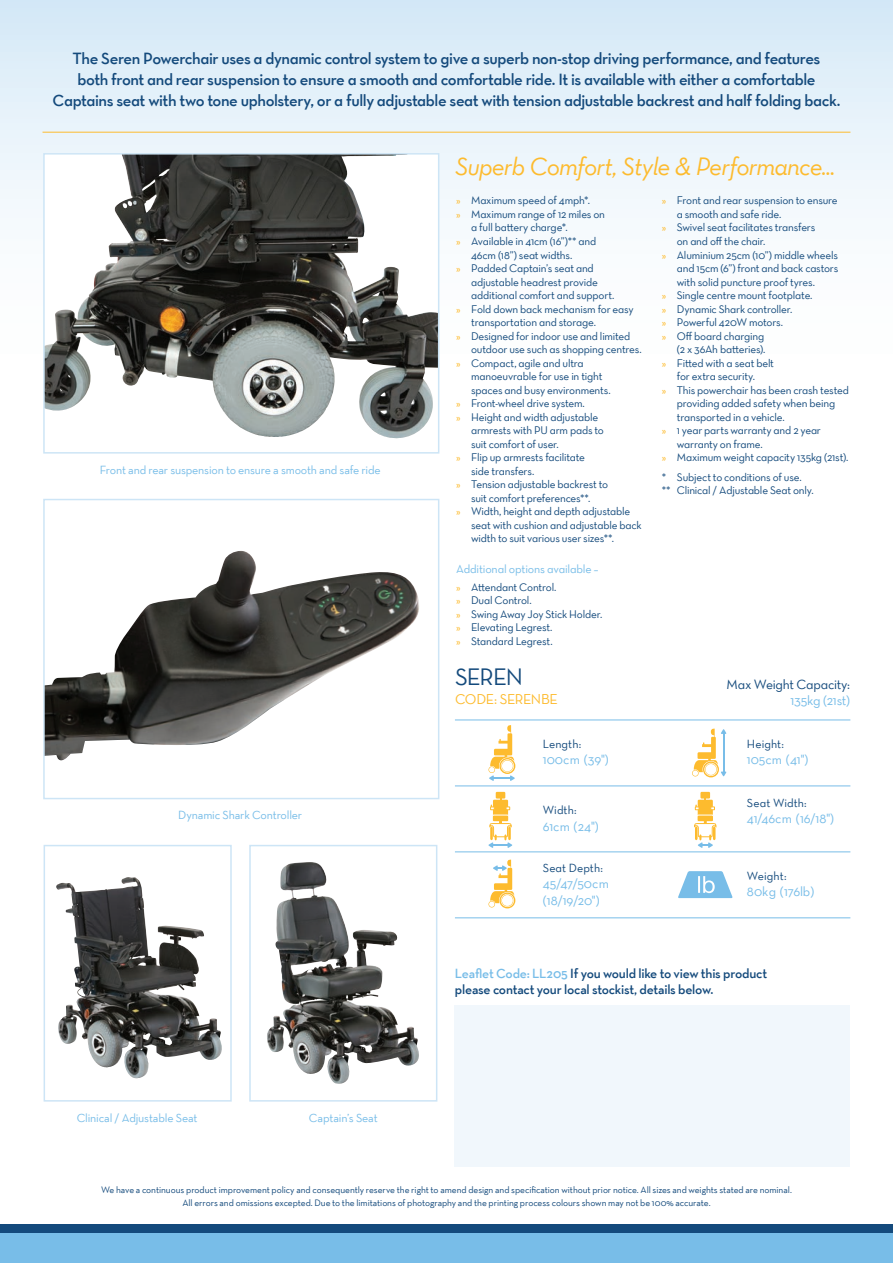
<style>
.page{position:relative;width:893px;height:1263px;background:#fff}
.page>*{position:absolute;margin:0;border:0;box-sizing:border-box;transform-origin:0 0}
.t1{font:25.5px "Neutraface Text TT Book Italic Alt";letter-spacing:-.035em;color:#fdbb2e}
.t2{font:24.15px "Neutraface Text TT Book Alt";letter-spacing:-.045em;color:#144a7c}
.Back_Top_Para{font:16.5px "Neutraface Text TT Demi Alt";letter-spacing:-.025em;color:#144a7c}
.t3{font:14.4px "Neutraface Text TT Book Alt";letter-spacing:-.025em;color:#fdbb2e}
.t4{font:13.65px "Neutraface Text TT Book Alt";letter-spacing:-.02em;color:#144a7c}
.t5{font:13.65px "Neutraface Text TT Book Alt";letter-spacing:-.015em;color:#78bde8}
.t6{font:600 13.5px "Neutraface Text TT";letter-spacing:-.015em;color:#144a7c}
.Bullet_Point_Copy{font:13.5px "Neutraface Text TT Book Alt";letter-spacing:-.005em;color:#78bde8}
.t7{font:12px "Neutraface Text TT";letter-spacing:-.015em;color:#78bde8}
.Bullet_Point_Copy-2{font:12px "Neutraface Text TT Book Alt";letter-spacing:.005em;color:#144a7c}
.t8{font:12px "Neutraface Text TT Book Alt";letter-spacing:-.015em;color:#78bde8}
.t9{font:11.25px/13.5px "Neutraface Text TT Book Alt";letter-spacing:-.015em;color:#144a7c}
.t10{font:9.45px "Neutraface Text TT";letter-spacing:-.005em;color:#144a7c}
.s1{color:#fdbb2e}
.s2{color:#78bde8}
</style>
<div class="page">
<div style="left:0;top:0;width:893px;height:466px;background:linear-gradient(to bottom,#dbecf8,#fff)"></div>
<div style="left:455px;top:1005px;width:395px;height:162px;background:#f1f7fc"></div>
<svg style="left:454px;top:1005px;width:317px;height:2px"></svg>
<div style="left:0;top:1230px;width:893px;height:33px;background:#78bde8"></div>
<div style="left:0;top:1224px;width:893px;height:8px;background:#144a7c"></div>
<img style="left:46px;top:551px;width:373px;height:209px">
<div style="left:43px;top:499px;width:396px;height:300px;border:2px solid #cde5f6"></div>
<svg style="left:46px;top:156px;width:390px;height:295px"></svg>
<img style="left:46px;top:156px;width:284px;height:281px">
<div style="left:43px;top:153px;width:396px;height:301px;border:2px solid #cde5f6"></div>
<svg style="left:58px;top:877px;width:164px;height:202px"></svg>
<img style="left:56px;top:878px;width:82px;height:128px">
<div style="left:44px;top:845px;width:188px;height:256px;border:2px solid #cde5f6"></div>
<img style="left:267px;top:863px;width:152px;height:221px">
<div style="left:249px;top:845px;width:188px;height:256px;border:2px solid #cde5f6"></div>
<hr style="left:43px;top:132px;width:807px;height:1px;background:#fdbb2e">
<hr style="left:455px;top:719px;width:395px;height:1px;background:#78bde8">
<hr style="left:455px;top:785px;width:395px;height:1px;background:#78bde8">
<hr style="left:455px;top:851px;width:395px;height:1px;background:#78bde8">
<hr style="left:455px;top:917px;width:395px;height:1px;background:#78bde8">
<svg style="left:678px;top:871px;width:55px;height:27px"></svg>
<svg style="left:692px;top:728px;width:34px;height:49px"></svg>
<hr style="left:723px;top:733px;width:1px;height:39px;background:#78bde8">
<svg style="left:488px;top:725px;width:27px;height:56px"></svg>
<hr style="left:491px;top:777px;width:22px;height:2px;background:#78bde8">
<svg style="left:488px;top:859px;width:27px;height:49px"></svg>
<svg style="left:493px;top:800px;width:15px;height:20px"></svg>
<div style="left:496px;top:792px;width:9px;height:6px;background:#fdbb2e"></div>
<div style="left:492px;top:815px;width:17px;height:7px;background:#fdbb2e;border-radius:2px"></div>
<div style="left:492px;top:815px;width:17px;height:7px;border:1px solid #fff;border-radius:2px"></div>
<svg style="left:488px;top:818px;width:24px;height:30px"></svg>
<svg style="left:490px;top:798px;width:20px;height:12px"></svg>
<svg style="left:698px;top:800px;width:15px;height:20px"></svg>
<div style="left:700px;top:792px;width:10px;height:6px;background:#fdbb2e"></div>
<div style="left:697px;top:815px;width:16px;height:7px;background:#fdbb2e;border-radius:2px"></div>
<div style="left:697px;top:815px;width:17px;height:7px;border:1px solid #fff;border-radius:2px"></div>
<svg style="left:694px;top:818px;width:23px;height:30px"></svg>
<svg style="left:695px;top:798px;width:20px;height:12px"></svg>
<p class="Back_Top_Para" style="left:73px;top:48px;width:749px">The Seren Powerchair uses a dynamic control system to give a superb non-stop driving performance, and features</p>
<p class="Back_Top_Para" style="left:77px;top:69px;width:740px">both front and rear suspension to ensure a smooth and comfortable ride. It is available with either a comfortable</p>
<p class="Back_Top_Para" style="left:53px;top:90px;width:789px">Captains seat with two tone upholstery, or a fully adjustable seat with tension adjustable backrest and half folding back.</p>
<p class="t7" style="left:100px;top:462px;width:283px">Front and rear suspension to ensure a smooth and safe ride</p>
<p class="t7" style="left:178px;top:808px;width:125px">Dynamic Shark Controller</p>
<p class="t7" style="left:77px;top:1110px;width:122px">Clinical / Adjustable Seat</p>
<p class="t7" style="left:309px;top:1110px;width:70px">Captain’s Seat</p>
<p class="t1" style="left:455px;top:150px;width:382px">Superb Comfort, Style &amp; Performance...</p>
<p class="t9" style="left:456px;top:194px;width:135px"><span class="s1">»</span> Maximum speed of 4mph*.</p>
<p class="t9" style="left:471px;top:207px;width:135px;text-indent:-15px"><span class="s1">»</span> Maximum range of 12 miles on a full battery charge*.</p>
<p class="t9" style="left:471px;top:234px;width:127px;text-indent:-15px"><span class="s1">»</span> Available in 41cm (16”)** and<br>46cm (18”) seat widths.</p>
<p class="t9" style="left:471px;top:261px;width:145px;text-indent:-15px"><span class="s1">»</span> Padded Captain’s seat and adjustable headrest provide additional comfort and support.</p>
<p class="t9" style="left:471px;top:302px;width:164px;text-indent:-15px"><span class="s1">»</span> Fold down back mechanism for easy transportation and storage.</p>
<p class="t9" style="left:471px;top:329px;width:172px;text-indent:-15px"><span class="s1">»</span> Designed for indoor use and limited outdoor use such as shopping centres.</p>
<p class="t9" style="left:471px;top:356px;width:141px;text-indent:-15px"><span class="s1">»</span> Compact, agile and ultra manoeuvrable for use in tight spaces and busy environments.</p>
<p class="t9" style="left:456px;top:396px;width:130px"><span class="s1">»</span> Front-wheel drive system.</p>
<p class="t9" style="left:471px;top:410px;width:134px;text-indent:-15px"><span class="s1">»</span> Height and width adjustable armrests with PU arm pads to suit comfort of user.</p>
<p class="t9" style="left:471px;top:450px;width:115px;text-indent:-15px"><span class="s1">»</span> Flip up armrests facilitate side transfers.</p>
<p class="t9" style="left:456px;top:477px;width:154px;text-align:center"><span class="s1">»</span> Tension adjustable backrest to suit comfort preferences**.</p>
<p class="t9" style="left:471px;top:504px;width:172px;text-indent:-15px"><span class="s1">»</span> Width, height and depth adjustable seat with cushion and adjustable back width to suit various user sizes**.</p>
<p class="t8" style="left:456px;top:561px;width:144px">Additional options available –</p>
<p class="t9" style="left:456px;top:580px;width:102px"><span class="s1">»</span> Attendant Control.</p>
<p class="t9" style="left:456px;top:593px;width:77px"><span class="s1">»</span> Dual Control.</p>
<p class="t9" style="left:456px;top:607px;width:148px"><span class="s1">»</span> Swing Away Joy Stick Holder.</p>
<p class="t9" style="left:456px;top:620px;width:98px"><span class="s1">»</span> Elevating Legrest.</p>
<p class="t9" style="left:456px;top:634px;width:98px"><span class="s1">»</span> Standard Legrest.</p>
<p class="t2" style="left:455px;top:661px;width:69px">SEREN</p>
<p class="t3" style="left:455px;top:690px;width:105px">CODE: SERENBE</p>
<p class="Bullet_Point_Copy-2" style="left:543px;top:736px;width:40px">Length:</p>
<p class="Bullet_Point_Copy" style="left:543px;top:751px;width:68px">100cm (39")</p>
<p class="Bullet_Point_Copy-2" style="left:543px;top:803px;width:35px">Width:</p>
<p class="Bullet_Point_Copy" style="left:543px;top:818px;width:57px">61cm (24")</p>
<p class="Bullet_Point_Copy-2" style="left:543px;top:860px;width:62px">Seat Depth:</p>
<p class="Bullet_Point_Copy" style="left:543px;top:875px;width:68px">45/47/50cm</p>
<p class="Bullet_Point_Copy" style="left:543px;top:892px;width:58px">(18/19/20")</p>
<p class="t9" style="left:677px;top:194px;width:162px;text-indent:-15px"><span class="s1">»</span> Front and rear suspension to ensure a smooth and safe ride.</p>
<p class="t9" style="left:677px;top:221px;width:140px;text-indent:-15px"><span class="s1">»</span> Swivel seat facilitates transfers on and off the chair.</p>
<p class="t9" style="left:677px;top:248px;width:163px;text-align:justify;text-indent:-15px"><span class="s1">»</span> Aluminium 25cm (10”) middle wheels and 15cm (6”) front and back castors with solid puncture proof tyres.</p>
<p class="t9" style="left:662px;top:288px;width:152px"><span class="s1">»</span> Single centre mount footplate.</p>
<p class="t9" style="left:662px;top:302px;width:132px"><span class="s1">»</span> Dynamic Shark controller.</p>
<p class="t9" style="left:662px;top:315px;width:123px"><span class="s1">»</span> Powerful 420W motors.</p>
<p class="t9" style="left:662px;top:329px;width:105px;text-align:right"><span class="s1">»</span> Off board charging (2 x 36Ah batteries).</p>
<p class="t9" style="left:662px;top:356px;width:114px;text-align:center"><span class="s1">»</span> Fitted with a seat belt for extra security.</p>
<p class="t9" style="left:677px;top:383px;width:174px;text-indent:-15px"><span class="s1">»</span> This powerchair has been crash tested providing added safety when being transported in a vehicle.</p>
<p class="t9" style="left:677px;top:423px;width:146px;text-indent:-15px"><span class="s1">»</span> 1 year parts warranty and 2 year warranty on frame.</p>
<p class="t9" style="left:662px;top:447px;width:188px;line-height:19.5px"><span class="s1">»</span> Maximum weight capacity 135kg (21st). * Subject to conditions of use.</p>
<p class="t9" style="left:662px;top:483px;width:153px">** Clinical / Adjustable Seat only.</p>
<p class="t4" style="left:727px;top:676px;width:125px">Max Weight Capacity:</p>
<p class="t5" style="left:790px;top:692px;width:61px">135kg (21st)</p>
<p class="Bullet_Point_Copy-2" style="left:747px;top:736px;width:39px">Height:</p>
<p class="Bullet_Point_Copy" style="left:747px;top:751px;width:63px">105cm (41")</p>
<p class="Bullet_Point_Copy-2" style="left:747px;top:795px;width:61px">Seat Width:</p>
<p class="Bullet_Point_Copy" style="left:747px;top:810px;width:89px">41/46cm (16/18")</p>
<p class="Bullet_Point_Copy-2" style="left:747px;top:868px;width:41px">Weight:</p>
<p class="Bullet_Point_Copy" style="left:747px;top:883px;width:69px">80kg (176lb)</p>
<p class="t6" style="left:455px;top:965px;width:314px"><span class="s2">Leaflet Code: LL205</span> If you would like to view this product</p>
<p class="t6" style="left:455px;top:981px;width:260px">please contact your local stockist, details below.</p>
<p class="t10" style="left:101px;top:1184px;width:692px">We have a continuous product improvement policy and consequently reserve the right to amend design and specification without prior notice. All sizes and weights stated are nominal.</p>
<p class="t10" style="left:182px;top:1197px;width:530px">All errors and omissions excepted. Due to the limitations of photography and the printing process colours shown may not be 100% accurate.</p>
</div>
